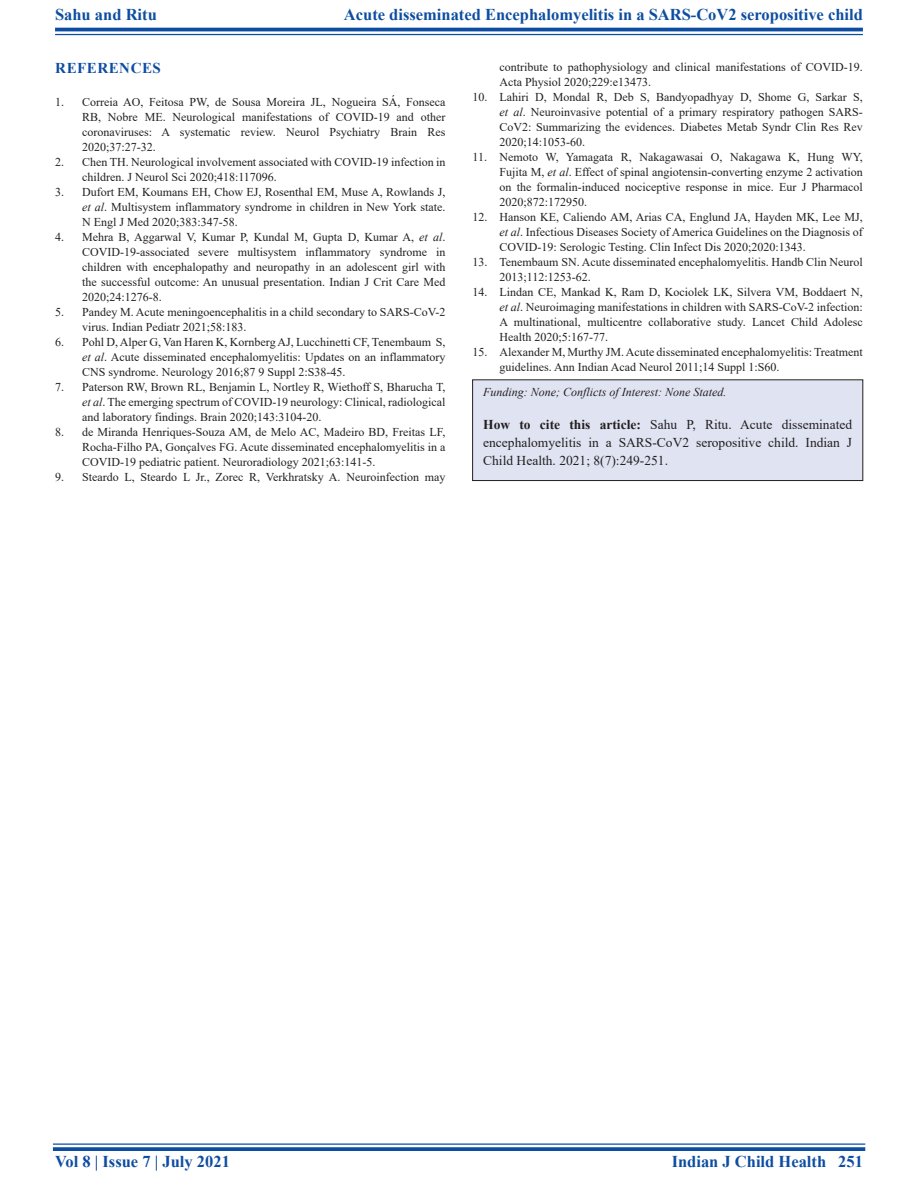
<style>
.page{position:relative;width:918px;height:1188px;background:#fff}
.page>*{position:absolute;margin:0;border:0;box-sizing:border-box;transform-origin:0 0}
.RF{font:700 16.5px "Times New Roman";color:#0d4da1}
.t1{font:700 15px "Times New Roman";letter-spacing:.035em;color:#0d4da1}
.HTC{font:13.5px/18px "Times New Roman";color:#231f20;text-align:justify}
.REF{font:12px/15px "Times New Roman";color:#231f20;text-align:justify}
.SRC{font:italic 12px "Times New Roman";color:#231f20}
.s1{font-style:italic}
.s2{font-weight:700}
</style>
<div class="page">
<hr style="left:55px;top:28px;width:808px;height:3px;background:#0d4da1">
<hr style="left:55px;top:34px;width:808px;height:1px;background:#0d4da1">
<hr style="left:53px;top:1143px;width:812px;height:2px;background:#0d4da1">
<svg style="left:53px;top:1147px;width:812px;height:4px;background:#1b57a6"></svg>
<div style="left:473px;top:380px;width:390px;height:101px;background:#e0e4f2"></div>
<div style="left:473px;top:380px;width:390px;height:101px;border:1px solid #231f20"></div>
<h1 class="RF" style="left:55px;top:3px;width:103px">Sahu and Ritu</h1>
<h1 class="RF" style="left:344px;top:3px;width:521px">Acute disseminated Encephalomyelitis in a SARS-CoV2 seropositive child</h1>
<h1 class="t1" style="left:55px;top:57px;width:107px">REFERENCES</h1>
<p class="REF" style="left:82px;top:94px;width:365px;text-indent:-27px">1. Correia AO, Feitosa PW, de Sousa Moreira JL, Nogueira SÁ, Fonseca RB, Nobre ME. Neurological manifestations of COVID-19 and other coronaviruses: A systematic review. Neurol Psychiatry Brain Res 2020;37:27-32.</p>
<p class="REF" style="left:82px;top:154px;width:365px;text-indent:-27px">2. Chen TH. Neurological involvement associated with COVID-19 infection in children. J Neurol Sci 2020;418:117096.</p>
<p class="REF" style="left:82px;top:184px;width:365px;text-indent:-27px">3. Dufort EM, Koumans EH, Chow EJ, Rosenthal EM, Muse A, Rowlands J, <span class="s1">et al</span>. Multisystem inflammatory syndrome in children in New York state.<br>N Engl J Med 2020;383:347-58.</p>
<p class="REF" style="left:82px;top:229px;width:365px;text-indent:-27px">4. Mehra B, Aggarwal V, Kumar P, Kundal M, Gupta D, Kumar A, <span class="s1">et al</span>.<br>COVID-19-associated severe multisystem inflammatory syndrome in children with encephalopathy and neuropathy in an adolescent girl with the successful outcome: An unusual presentation. Indian J Crit Care Med 2020;24:1276-8.</p>
<p class="REF" style="left:82px;top:304px;width:365px;text-indent:-27px">5. Pandey M. Acute meningoencephalitis in a child secondary to SARS-CoV-2 virus. Indian Pediatr 2021;58:183.</p>
<p class="REF" style="left:82px;top:334px;width:365px;text-indent:-27px">6. Pohl D, Alper G, Van Haren K, Kornberg AJ, Lucchinetti CF, Tenembaum S, <span class="s1">et al</span>. Acute disseminated encephalomyelitis: Updates on an inflammatory CNS syndrome. Neurology 2016;87 9 Suppl 2:S38-45.</p>
<p class="REF" style="left:82px;top:379px;width:365px;text-indent:-27px">7. Paterson RW, Brown RL, Benjamin L, Nortley R, Wiethoff S, Bharucha T, <span class="s1">et al</span>. The emerging spectrum of COVID-19 neurology: Clinical, radiological and laboratory findings. Brain 2020;143:3104-20.</p>
<p class="REF" style="left:82px;top:424px;width:365px;text-indent:-27px">8. de Miranda Henriques-Souza AM, de Melo AC, Madeiro BD, Freitas LF, Rocha-Filho PA, Gonçalves FG. Acute disseminated encephalomyelitis in a COVID-19 pediatric patient. Neuroradiology 2021;63:141-5.</p>
<p class="REF" style="left:55px;top:469px;width:392px">9. Steardo L, Steardo L Jr., Zorec R, Verkhratsky A. Neuroinfection may</p>
<p class="REF" style="left:500px;top:59px;width:365px">contribute to pathophysiology and clinical manifestations of COVID-19.<br>Acta Physiol 2020;229:e13473.</p>
<p class="REF" style="left:500px;top:89px;width:365px;text-indent:-27px">10. Lahiri D, Mondal R, Deb S, Bandyopadhyay D, Shome G, Sarkar S, <span class="s1">et al</span>. Neuroinvasive potential of a primary respiratory pathogen SARS-CoV2: Summarizing the evidences. Diabetes Metab Syndr Clin Res Rev 2020;14:1053-60.</p>
<p class="REF" style="left:500px;top:149px;width:365px;text-indent:-27px">11. Nemoto W, Yamagata R, Nakagawasai O, Nakagawa K, Hung WY, Fujita M, <span class="s1">et al</span>. Effect of spinal angiotensin-converting enzyme 2 activation on the formalin-induced nociceptive response in mice. Eur J Pharmacol 2020;872:172950.</p>
<p class="REF" style="left:500px;top:209px;width:365px;text-indent:-27px">12. Hanson KE, Caliendo AM, Arias CA, Englund JA, Hayden MK, Lee MJ, <span class="s1">et al</span>. Infectious Diseases Society of America Guidelines on the Diagnosis of COVID-19: Serologic Testing. Clin Infect Dis 2020;2020:1343.</p>
<p class="REF" style="left:500px;top:254px;width:365px;text-indent:-27px">13. Tenembaum SN. Acute disseminated encephalomyelitis. Handb Clin Neurol<br>2013;112:1253-62.</p>
<p class="REF" style="left:500px;top:284px;width:365px;text-indent:-27px">14. Lindan CE, Mankad K, Ram D, Kociolek LK, Silvera VM, Boddaert N, <span class="s1">et al</span>. Neuroimaging manifestations in children with SARS-CoV-2 infection:<br>A multinational, multicentre collaborative study. Lancet Child Adolesc Health 2020;5:167-77.</p>
<p class="REF" style="left:500px;top:344px;width:365px;text-indent:-27px">15. Alexander M, Murthy JM. Acute disseminated encephalomyelitis: Treatment guidelines. Ann Indian Acad Neurol 2011;14 Suppl 1:S60.</p>
<p class="SRC" style="left:483px;top:384px;width:245px">Funding: None; Conflicts of Interest: None Stated.</p>
<p class="HTC" style="left:483px;top:415px;width:370px"><span class="s2">How to cite this article:</span> Sahu P, Ritu. Acute disseminated encephalomyelitis in a SARS-CoV2 seropositive child. Indian J Child Health. 2021; 8(7):249-251.</p>
<p class="RF" style="left:55px;top:1150px;width:176px">Vol 8 | Issue 7 | July 2021</p>
<p class="RF" style="left:672px;top:1150px;width:193px">Indian J Child Health 251</p>
</div>
